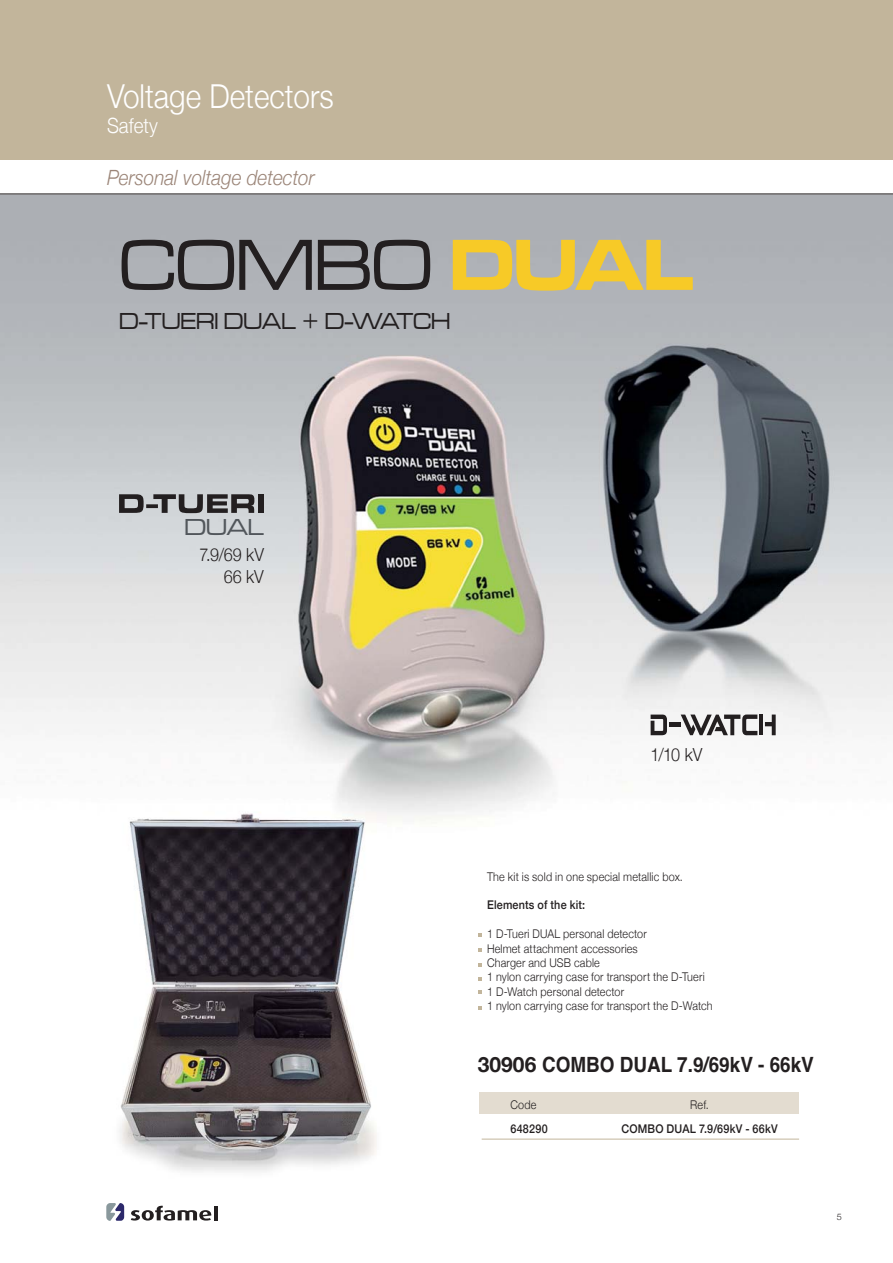
<style>
.page{position:relative;width:893px;height:1263px;background:#fff}
.page>*{position:absolute;margin:0;border:0;box-sizing:border-box;transform-origin:0 0}
.t1{font:75px "Microgramma D Medi Exte";letter-spacing:-.01em;color:#231f20;scale:.9 1}
.t2{font:300 33px "Helvetica Neue";color:#fff;scale:.9 1}
.t3{font:24px "Microgramma D Medi Exte";color:#231f20;scale:.9 1}
.t4{font:24px "Microgramma D Medi Exte";color:#51565b}
.t5{font:700 21px "Helvetica";color:#231f20;scale:.9 1}
.t6{font:italic 300 21px "Helvetica Neue";color:#9b8578;scale:.9 1}
.t7{font:300 21px "Helvetica Neue";color:#fff;scale:.9 1}
.t8{font:300 18px/21.6px "Helvetica Neue";color:#231f20;text-align:right;scale:.9 1}
.t9{font:300 12px/14.4px "Helvetica Neue";letter-spacing:.015em;color:#231f20;scale:.9 1}
.t10{font:500 12px "Helvetica Neue";letter-spacing:.02em;color:#231f20;scale:.9 1}
.t11{font:300 9px "Helvetica Neue";color:#231f20}
.s1{font-family:"Microgramma D Bold Exte";color:#f7ca27}
.s2{font-family:"Helvetica Neue"}
</style>
<div class="page">
<img style="left:0;top:195px;width:893px;height:628px">
<svg style="left:651px;top:714px;width:16px;height:21px"></svg>
<hr style="left:669px;top:722px;width:12px;height:4px;background:#231f20">
<svg style="left:681px;top:714px;width:76px;height:21px"></svg>
<hr style="left:759px;top:714px;width:4px;height:21px;background:#231f20">
<svg style="left:765px;top:714px;width:11px;height:21px"></svg>
<svg style="left:119px;top:494px;width:25px;height:19px"></svg>
<svg style="left:146px;top:504px;width:7px;height:4px"></svg>
<svg style="left:153px;top:494px;width:101px;height:19px;background:#6f6e70"></svg>
<div style="left:258px;top:494px;width:6px;height:19px;background:#231f20"></div>
<div style="left:480px;top:1092px;width:319px;height:21px;background:#e3dcd0"></div>
<hr style="left:482px;top:1139px;width:317px;height:1px;background:#c2b59b">
<svg style="left:478px;top:948px;width:4px;height:4px"></svg>
<svg style="left:478px;top:963px;width:4px;height:4px"></svg>
<svg style="left:478px;top:977px;width:4px;height:4px"></svg>
<svg style="left:478px;top:990px;width:4px;height:3px"></svg>
<svg style="left:478px;top:1006px;width:4px;height:3px"></svg>
<svg style="left:478px;top:933px;width:4px;height:4px"></svg>
<img style="left:100px;top:800px;width:286px;height:372px">
<svg style="left:131px;top:1205px;width:80px;height:15px"></svg>
<hr style="left:214px;top:1206px;width:4px;height:14px;background:#231f20">
<svg style="left:106px;top:1203px;width:18px;height:18px"></svg>
<div style="left:0;top:0;width:893px;height:159px;background:#c2b59b"></div>
<hr style="left:0;top:194px;width:893px;height:1px;background:#231f20">
<h2 class="t2" style="left:107px;top:76px;width:253px">Voltage Detectors</h2>
<h3 class="t7" style="left:107px;top:112px;width:58px">Safety</h3>
<h3 class="t6" style="left:107px;top:165px;width:232px">Personal voltage detector</h3>
<h1 class="t1" style="left:119px;top:240px;width:639px">COMBO <span class="s1">DUAL</span></h1>
<h3 class="t3" style="left:119px;top:313px;width:370px">D-TUERI DUAL + D-WATCH</h3>
<h3 class="t4" style="left:184px;top:519px;width:81px">DUAL</h3>
<h3 class="t8" style="left:199px;top:543px;width:73px">7.9/69 kV<br>66 kV</h3>
<h3 class="t8" style="left:651px;top:743px;width:59px">1/10 kV</h3>
<p class="t9" style="left:487px;top:869px;width:219px">The kit is sold in one special metallic box.</p>
<p class="t10" style="left:487px;top:898px;width:111px">Elements of the kit:</p>
<p class="t9" style="left:487px;top:926px;width:252px">1 D-Tueri DUAL personal detector<br>Helmet attachment accessories<br>Charger and USB cable<br>1 nylon carrying case for transport the D-Tueri 1 D-Watch personal detector<br>1 nylon carrying case for transport the D-Watch</p>
<h3 class="t5" style="left:478px;top:1056px;width:375px"><span class="s2">30906</span> COMBO DUAL 7.9/69kV - 66kV</h3>
<p class="t9" style="left:510px;top:1097px;width:30px">Code</p>
<p class="t9" style="left:690px;top:1097px;width:22px">Ref.</p>
<p class="t10" style="left:510px;top:1121px;width:43px">648290</p>
<p class="t10" style="left:621px;top:1121px;width:175px">COMBO DUAL 7.9/69kV - 66kV</p>
<p class="t11" style="left:837px;top:1211px;width:7px">5</p>
</div>
